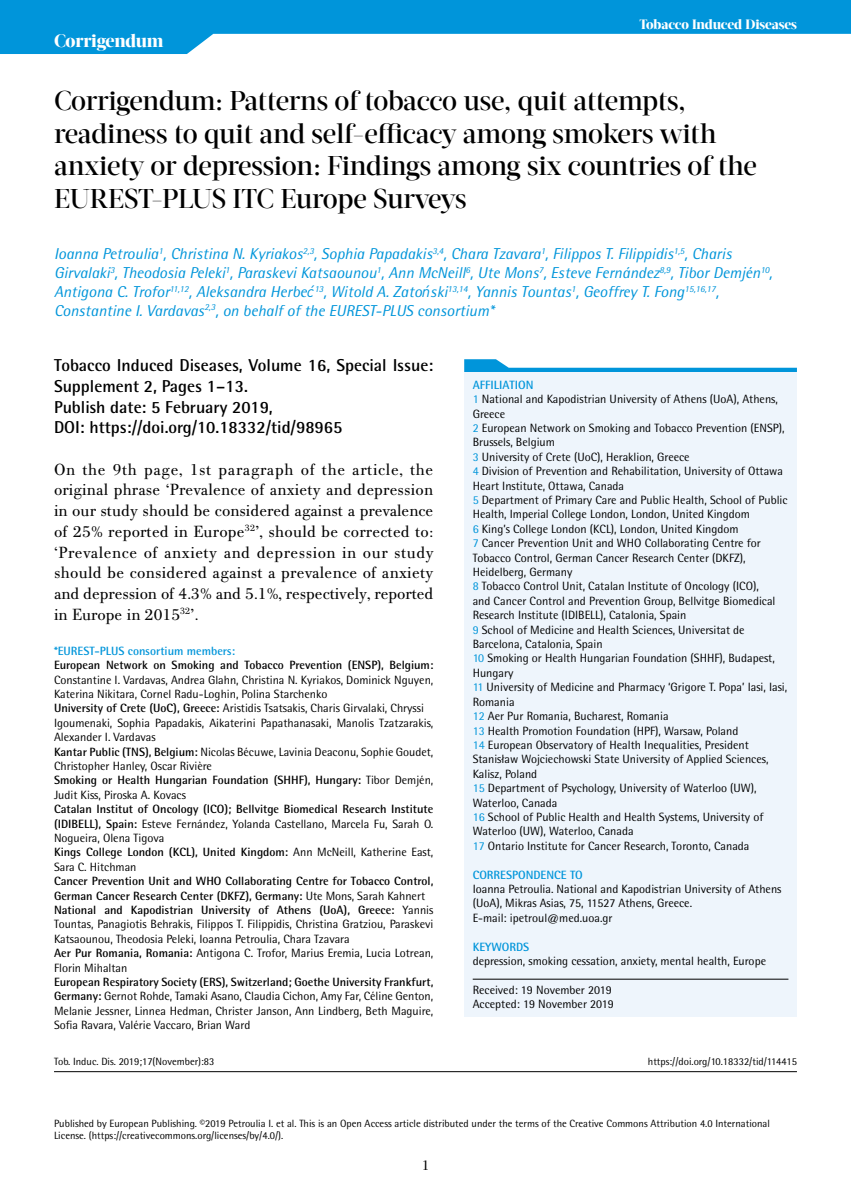
<style>
.page{position:relative;width:851px;height:1191px;background:#fff}
.page>*{position:absolute;margin:0;border:0;box-sizing:border-box;transform-origin:0 0}
.t1{font:500 27px/32.4px "Acta Display W04";letter-spacing:-.015em;color:#000}
.t2{font:800 18px "Acta Display W04";letter-spacing:-.01em;color:#fff}
.t3{font:17.25px/20.7px "PF Bodoni Text";letter-spacing:-.005em;color:#000;text-align:justify}
.t4{font:700 17.25px/20.7px "Rotis Semi Sans Hel";color:#000}
.t5{font:italic 15.75px/18.9px "Rotis Semi Sans Hel";color:#0095da}
.t6{font:15px "PF Bodoni Text";color:#000}
.t7{font:800 13.5px "Acta Display W04";letter-spacing:-.01em;color:#fff}
.t8{font:12px/14.4px "Rotis Semi Sans Hel";color:#000}
.t9{font:700 12px/14.4px "Rotis Semi Sans Hel";color:#000}
.t10{font:700 12px "Rotis Semi Sans Hel";color:#0095da}
.t11{font:10.5px/12.6px "Rotis Semi Sans Hel";color:#000}
.s1{font-family:"DIN Pro"}
.s2{font-weight:700}
.s3{font-weight:400}
.s4{font-weight:700;color:#0095da}
.s5{color:#0095da}
</style>
<div class="page">
<svg style="left:0;top:0;width:850px;height:54px;fill:#0095da"></svg>
<div style="left:464px;top:372px;width:332px;height:644px;background:#eef5fc"></div>
<hr style="left:472px;top:979px;width:316px;height:1px;background:#000">
<svg style="left:464px;top:359px;width:332px;height:13px"></svg>
<hr style="left:54px;top:1071px;width:742px;height:1px;background:#000">
<h2 class="t2" style="left:54px;top:30px;width:111px">Corrigendum</h2>
<p class="t7" style="left:639px;top:17px;width:159px">Tobacco Induced Diseases</p>
<h1 class="t1" style="left:54px;top:85px;width:704px">Corrigendum: Patterns of tobacco use, quit attempts, readiness to quit and self-efficacy among smokers with anxiety or depression: Findings among six countries of the EUREST-PLUS ITC Europe Surveys</h1>
<p class="t5" style="left:54px;top:244px;width:719px">Ioanna Petroulia<sup>1</sup>, Christina N. Kyriakos<sup>2,3</sup>, Sophia Papadakis<sup>3,4</sup>, Chara Tzavara<sup>1</sup>, Filippos T. Filippidis<sup>1,5</sup>, Charis Girvalaki<sup>3</sup>, Theodosia Peleki<sup>1</sup>, Paraskevi Katsaounou<sup>1</sup>, Ann McNeill<sup>6</sup>, Ute Mons<sup>7</sup>, Esteve Fernández<sup>8,9</sup>, Tibor Demjén<sup>10</sup>, Antigona C. Trofor<sup>11,12</sup>, Aleksandra Herbe<span class="s1">ć</span><sup>13</sup>, Witold A. Zato<span class="s1">ń</span>ski<sup>13,14</sup>, Yannis Tountas<sup>1</sup>, Geoffrey T. Fong<sup>15,16,17</sup>, Constantine I. Vardavas<sup>2,3</sup>, on behalf of the EUREST-PLUS consortium*</p>
<h3 class="t4" style="left:54px;top:355px;width:381px">Tobacco Induced Diseases, Volume 16, Special Issue:<br>Supplement 2, Pages 1–13.<br>Publish date: 5 February 2019,<br>DOI: https://doi.org/10.18332/tid/98965</h3>
<p class="t3" style="left:54px;top:459px;width:381px">On the 9th page, 1st paragraph of the article, the original phrase ‘Prevalence of anxiety and depression in our study should be considered against a prevalence of 25% reported in Europe<sup>32</sup>’, should be corrected to: ‘Prevalence of anxiety and depression in our study should be considered against a prevalence of anxiety and depression of 4.3% and 5.1%, respectively, reported in Europe in 2015<sup>32</sup>’.</p>
<p class="t10" style="left:54px;top:643px;width:183px">*EUREST-PLUS consortium members:</p>
<p class="t9" style="left:54px;top:657px;width:381px">European Network on Smoking and Tobacco Prevention (ENSP), Belgium:</p>
<p class="t8" style="left:54px;top:672px;width:381px">Constantine I. Vardavas, Andrea Glahn, Christina N. Kyriakos, Dominick Nguyen, Katerina Nikitara, Cornel Radu-Loghin, Polina Starchenko<br><span class="s2">University of Crete (UoC), Greece:</span> Aristidis Tsatsakis, Charis Girvalaki, Chryssi Igoumenaki, Sophia Papadakis, Aikaterini Papathanasaki, Manolis Tzatzarakis, Alexander I. Vardavas<br><span class="s2">Kantar Public (TNS), Belgium:</span> Nicolas Bécuwe, Lavinia Deaconu, Sophie Goudet, Christopher Hanley, Oscar Rivière<br><span class="s2">Smoking or Health Hungarian Foundation (SHHF), Hungary:</span> Tibor Demjén, Judit Kiss, Piroska A. Kovacs</p>
<p class="t9" style="left:54px;top:801px;width:381px">Catalan Institut of Oncology (ICO); Bellvitge Biomedical Research Institute (IDIBELL), Spain: <span class="s3">Esteve Fernández, Yolanda Castellano, Marcela Fu, Sarah O.<br>Nogueira, Olena Tigova<br></span>Kings College London (KCL), United Kingdom: <span class="s3">Ann McNeill, Katherine East, Sara C. Hitchman</span></p>
<p class="t8" style="left:54px;top:874px;width:381px"><span class="s2">Cancer Prevention Unit and WHO Collaborating Centre for Tobacco Control, German Cancer Research Center (DKFZ), Germany:</span> Ute Mons, Sarah Kahnert <span class="s2">National and Kapodistrian University of Athens (UoA), Greece:</span> Yannis Tountas, Panagiotis Behrakis, Filippos T. Filippidis, Christina Gratziou, Paraskevi Katsaounou, Theodosia Peleki, Ioanna Petroulia, Chara Tzavara<br><span class="s2">Aer Pur Romania, Romania:</span> Antigona C. Trofor, Marius Eremia, Lucia Lotrean, Florin Mihaltan</p>
<p class="t8" style="left:54px;top:974px;width:381px;text-align:justify"><span class="s2">European Respiratory Society (ERS), Switzerland; Goethe University Frankfurt, Germany:</span> Gernot Rohde, Tamaki Asano, Claudia Cichon, Amy Far, Céline Genton, Melanie Jessner, Linnea Hedman, Christer Janson, Ann Lindberg, Beth Maguire, Sofia Ravara, Valérie Vaccaro, Brian Ward</p>
<p class="t8" style="left:472px;top:377px;width:316px"><span class="s4">AFFILIATION<br></span><span class="s5">1</span> National and Kapodistrian University of Athens (UoA), Athens, Greece<br><span class="s5">2</span> European Network on Smoking and Tobacco Prevention (ENSP), Brussels, Belgium<br><span class="s5">3</span> University of Crete (UoC), Heraklion, Greece<br><span class="s5">4</span> Division of Prevention and Rehabilitation, University of Ottawa Heart Institute, Ottawa, Canada<br><span class="s5">5</span> Department of Primary Care and Public Health, School of Public Health, Imperial College London, London, United Kingdom<br><span class="s5">6</span> King’s College London (KCL), London, United Kingdom<br><span class="s5">7</span> Cancer Prevention Unit and WHO Collaborating Centre for Tobacco Control, German Cancer Research Center (DKFZ), Heidelberg, Germany<br><span class="s5">8</span> Tobacco Control Unit, Catalan Institute of Oncology (ICO),<br>and Cancer Control and Prevention Group, Bellvitge Biomedical Research Institute (IDIBELL), Catalonia, Spain<br><span class="s5">9</span> School of Medicine and Health Sciences, Universitat de Barcelona, Catalonia, Spain<br><span class="s5">10</span> Smoking or Health Hungarian Foundation (SHHF), Budapest, Hungary<br><span class="s5">11</span> University of Medicine and Pharmacy ‘Grigore T. Popa’ Iasi, Iasi, Romania<br><span class="s5">12</span> Aer Pur Romania, Bucharest, Romania<br><span class="s5">13</span> Health Promotion Foundation (HPF), Warsaw, Poland<br><span class="s5">14</span> European Observatory of Health Inequalities, President Stanisław Wojciechowski State University of Applied Sciences, Kalisz, Poland<br><span class="s5">15</span> Department of Psychology, University of Waterloo (UW), Waterloo, Canada<br><span class="s5">16</span> School of Public Health and Health Systems, University of Waterloo (UW), Waterloo, Canada<br><span class="s5">17</span> Ontario Institute for Cancer Research, Toronto, Canada</p>
<p class="t10" style="left:472px;top:867px;width:111px">CORRESPONDENCE TO</p>
<p class="t8" style="left:472px;top:881px;width:310px">Ioanna Petroulia. National and Kapodistrian University of Athens (UoA), Mikras Asias, 75, 11527 Athens, Greece.<br>E-mail: ipetroul@med.uoa.gr</p>
<p class="t10" style="left:472px;top:939px;width:58px">KEYWORDS</p>
<p class="t8" style="left:472px;top:953px;width:295px">depression, smoking cessation, anxiety, mental health, Europe</p>
<p class="t8" style="left:472px;top:982px;width:142px">Received: 19 November 2019<br>Accepted: 19 November 2019</p>
<p class="t11" style="left:54px;top:1055px;width:162px">Tob. Induc. Dis. 2019;17(November):83</p>
<p class="t11" style="left:647px;top:1055px;width:150px">https://doi.org/10.18332/tid/114415</p>
<p class="t11" style="left:54px;top:1116px;width:717px">Published by European Publishing. ©2019 Petroulia I. et al. This is an Open Access article distributed under the terms of the Creative Commons Attribution 4.0 International<br>License. (https://creativecommons.org/licenses/by/4.0/).</p>
<p class="t6" style="left:421px;top:1156px;width:9px">1</p>
</div>
